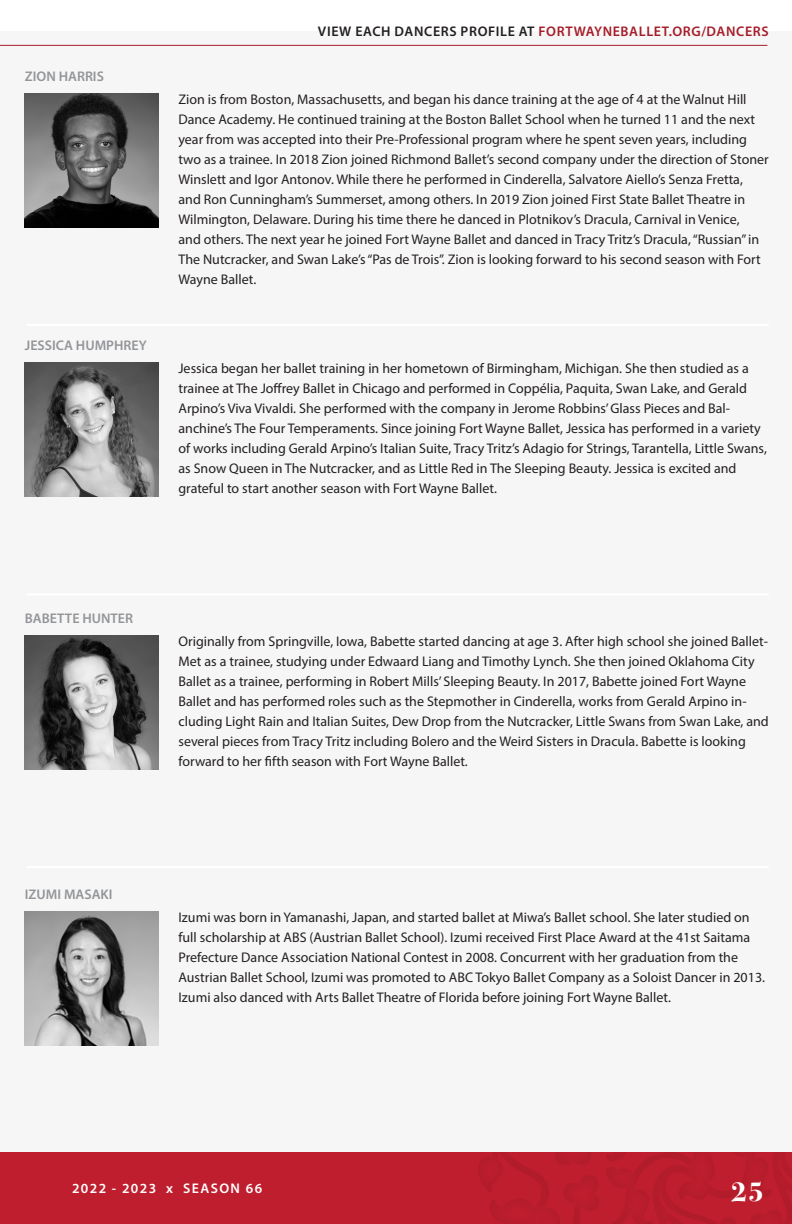
<style>
.page{position:relative;width:792px;height:1224px;background:#fff}
.page>*{position:absolute;margin:0;border:0;box-sizing:border-box;transform-origin:0 0}
.t1{font:700 28px "Bodoni Svty Two ITCTT";color:#fff}
.t2{font:14px/20px "Myriad Pro";color:#231f20}
.t3{font:600 14px "Myriad Pro";letter-spacing:.045em;color:#a51d29}
.t4{font:600 14px "Myriad Pro";color:#939598}
.t5{font:600 14px "Myriad Pro";letter-spacing:.1em;color:#fff}
.s1{color:#231f20}
</style>
<div class="page">
<img style="left:0;top:1152px;width:792px;height:72px">
<div style="left:0;top:31px;width:792px;height:1121px;background:#f6f6f6"></div>
<hr style="left:26px;top:324px;width:743px;height:2px;background:#fff">
<hr style="left:26px;top:593px;width:743px;height:2px;background:#fff">
<hr style="left:26px;top:866px;width:743px;height:2px;background:#fff">
<hr style="left:0;top:45px;width:767px;height:1px;background:#a51d29">
<hr style="left:0;top:31px;width:1px;height:1121px;background:#231f20">
<img style="left:25px;top:93px;width:134px;height:134px">
<img style="left:25px;top:363px;width:134px;height:134px">
<img style="left:25px;top:635px;width:134px;height:134px">
<img style="left:25px;top:911px;width:134px;height:134px">
<p class="t4" style="left:25px;top:67px;width:81px">ZION HARRIS</p>
<p class="t4" style="left:25px;top:336px;width:123px">JESSICA HUMPHREY</p>
<p class="t3" style="left:318px;top:22px;width:452px"><span class="s1">VIEW EACH DANCERS PROFILE AT</span> FORTWAYNEBALLET.ORG/DANCERS</p>
<p class="t2" style="left:178px;top:89px;width:592px">Zion is from Boston, Massachusetts, and began his dance training at the age of 4 at the Walnut Hill Dance Academy. He continued training at the Boston Ballet School when he turned 11 and the next year from was accepted into their Pre-Professional program where he spent seven years, including two as a trainee. In 2018 Zion joined Richmond Ballet’s second company under the direction of Stoner Winslett and Igor Antonov. While there he performed in Cinderella, Salvatore Aiello’s Senza Fretta, and Ron Cunningham’s Summerset, among others. In 2019 Zion joined First State Ballet Theatre in Wilmington, Delaware. During his time there he danced in Plotnikov’s Dracula, Carnival in Venice,<br>and others. The next year he joined Fort Wayne Ballet and danced in Tracy Tritz’s Dracula, “Russian” in The Nutcracker, and Swan Lake’s “Pas de Trois”. Zion is looking forward to his second season with Fort Wayne Ballet.</p>
<p class="t2" style="left:178px;top:358px;width:590px">Jessica began her ballet training in her hometown of Birmingham, Michigan. She then studied as a trainee at The Joffrey Ballet in Chicago and performed in Coppélia, Paquita, Swan Lake, and Gerald Arpino’s Viva Vivaldi. She performed with the company in Jerome Robbins’ Glass Pieces and Bal&shy;anchine’s The Four Temperaments. Since joining Fort Wayne Ballet, Jessica has performed in a variety of works including Gerald Arpino’s Italian Suite, Tracy Tritz’s Adagio for Strings, Tarantella, Little Swans, as Snow Queen in The Nutcracker, and as Little Red in The Sleeping Beauty. Jessica is excited and grateful to start another season with Fort Wayne Ballet.</p>
<p class="t4" style="left:25px;top:609px;width:110px">BABETTE HUNTER</p>
<p class="t2" style="left:178px;top:631px;width:592px">Originally from Springville, Iowa, Babette started dancing at age 3. After high school she joined Ballet-Met as a trainee, studying under Edwaard Liang and Timothy Lynch. She then joined Oklahoma City Ballet as a trainee, performing in Robert Mills’ Sleeping Beauty. In 2017, Babette joined Fort Wayne Ballet and has performed roles such as the Stepmother in Cinderella, works from Gerald Arpino in&shy;cluding Light Rain and Italian Suites, Dew Drop from the Nutcracker, Little Swans from Swan Lake, and several pieces from Tracy Tritz including Bolero and the Weird Sisters in Dracula. Babette is looking forward to her fifth season with Fort Wayne Ballet.</p>
<p class="t4" style="left:25px;top:885px;width:89px">IZUMI MASAKI</p>
<p class="t2" style="left:178px;top:907px;width:588px">Izumi was born in Yamanashi, Japan, and started ballet at Miwa’s Ballet school. She later studied on full scholarship at ABS (Austrian Ballet School). Izumi received First Place Award at the 41st Saitama Prefecture Dance Association National Contest in 2008. Concurrent with her graduation from the Austrian Ballet School, Izumi was promoted to ABC Tokyo Ballet Company as a Soloist Dancer in 2013.<br>Izumi also danced with Arts Ballet Theatre of Florida before joining Fort Wayne Ballet.</p>
<p class="t5" style="left:72px;top:1180px;width:192px">2022 - 2023 x SEASON 66</p>
<p class="t1" style="left:731px;top:1168px;width:34px">25</p>
</div>
